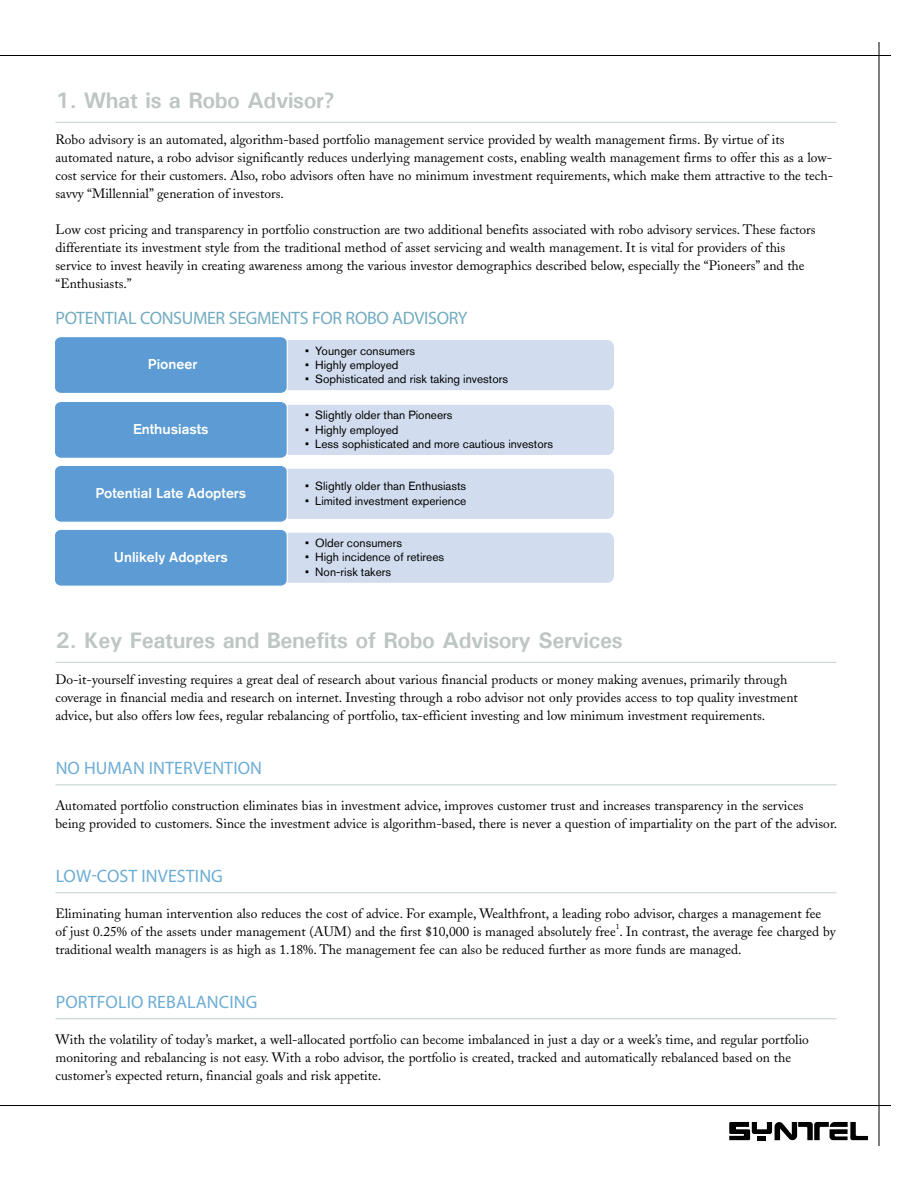
<style>
.page{position:relative;width:918px;height:1188px;background:#fff}
.page>*{position:absolute;margin:0;border:0;box-sizing:border-box;transform-origin:0 0}
.t1{font:700 22.5px "Univers";letter-spacing:-.02em;color:#bec6c2}
.t2{font:18px "Myriad Pro";letter-spacing:.005em;color:#6dadd5}
.t3{font:18px "Myriad Pro";letter-spacing:-.02em;color:#73acc1}
.t4{font:500 14.1px "Akzidenz Grotesk BQ";color:#fff}
.t5{font:13.5px/18px "Adobe Caslon";color:#000}
.t6{font:11.85px "Akzidenz Grotesk BQ";color:#000}
.t7{font:7.5px "Adobe Caslon";color:#000}
</style>
<div class="page">
<hr style="left:0;top:55px;width:891px;height:1px;background:#000">
<hr style="left:0;top:1105px;width:891px;height:1px;background:#000">
<svg style="left:729px;top:1122px;width:139px;height:18px"></svg>
<hr style="left:879px;top:42px;width:1px;height:1104px;background:#000">
<hr style="left:56px;top:122px;width:781px;height:1px;background:#c1d1cd">
<hr style="left:56px;top:662px;width:781px;height:1px;background:#c1d1cd">
<hr style="left:56px;top:784px;width:781px;height:1px;background:#c1d1cd">
<hr style="left:56px;top:892px;width:781px;height:1px;background:#c1d1cd">
<hr style="left:56px;top:1018px;width:781px;height:1px;background:#c1d1cd">
<div style="left:277px;top:340px;width:337px;height:50px;background:#d1ddee;border-radius:7px"></div>
<div style="left:54px;top:337px;width:233px;height:56px;background:#5c9bd3;border-radius:6px"></div>
<div style="left:54px;top:336px;width:234px;height:58px;border:1px solid #fff;border-radius:6px"></div>
<div style="left:277px;top:405px;width:337px;height:50px;background:#d1ddee;border-radius:7px"></div>
<div style="left:54px;top:401px;width:233px;height:57px;background:#5c9bd3;border-radius:6px"></div>
<div style="left:54px;top:401px;width:234px;height:58px;border:1px solid #fff;border-radius:6px"></div>
<div style="left:277px;top:469px;width:337px;height:50px;background:#d1ddee;border-radius:7px"></div>
<div style="left:54px;top:465px;width:233px;height:57px;background:#5c9bd3;border-radius:6px"></div>
<div style="left:54px;top:465px;width:234px;height:58px;border:1px solid #fff;border-radius:6px"></div>
<div style="left:277px;top:533px;width:337px;height:50px;background:#d1ddee;border-radius:7px"></div>
<div style="left:54px;top:529px;width:233px;height:57px;background:#5c9bd3;border-radius:6px"></div>
<div style="left:54px;top:529px;width:234px;height:58px;border:1px solid #fff;border-radius:6px"></div>
<h1 class="t1" style="left:56px;top:86px;width:281px">1. What is a Robo Advisor?</h1>
<p class="t5" style="left:56px;top:131px;width:779px">Robo advisory is an automated, algorithm-based portfolio management service provided by wealth management firms. By virtue of its automated nature, a robo advisor significantly reduces underlying management costs, enabling wealth management firms to offer this as a low&shy;cost service for their customers. Also, robo advisors often have no minimum investment requirements, which make them attractive to the tech&shy;savvy “Millennial” generation of investors.</p>
<p class="t5" style="left:56px;top:221px;width:762px">Low cost pricing and transparency in portfolio construction are two additional benefits associated with robo advisory services. These factors differentiate its investment style from the traditional method of asset servicing and wealth management. It is vital for providers of this service to invest heavily in creating awareness among the various investor demographics described below, especially the “Pioneers” and the “Enthusiasts.”</p>
<h2 class="t3" style="left:56px;top:307px;width:414px">POTENTIAL CONSUMER SEGMENTS FOR ROBO ADVISORY</h2>
<p class="t4" style="left:148px;top:356px;width:51px">Pioneer</p>
<p class="t4" style="left:133px;top:421px;width:77px">Enthusiasts</p>
<p class="t4" style="left:95px;top:485px;width:153px">Potential Late Adopters</p>
<p class="t4" style="left:114px;top:549px;width:116px">Unlikely Adopters</p>
<p class="t6" style="left:305px;top:343px;width:111px">• Younger consumers</p>
<p class="t6" style="left:305px;top:358px;width:95px">• Highly employed</p>
<p class="t6" style="left:305px;top:372px;width:204px">• Sophisticated and risk taking investors</p>
<p class="t6" style="left:305px;top:408px;width:149px">• Slightly older than Pioneers</p>
<p class="t6" style="left:305px;top:422px;width:95px">• Highly employed</p>
<p class="t6" style="left:305px;top:437px;width:249px">• Less sophisticated and more cautious investors</p>
<p class="t6" style="left:305px;top:479px;width:163px">• Slightly older than Enthusiasts</p>
<p class="t6" style="left:305px;top:493px;width:163px">• Limited investment experience</p>
<p class="t6" style="left:305px;top:536px;width:98px">• Older consumers</p>
<p class="t6" style="left:305px;top:550px;width:140px">• High incidence of retirees</p>
<p class="t6" style="left:305px;top:564px;width:87px">• Non-risk takers</p>
<h1 class="t1" style="left:56px;top:626px;width:569px">2. Key Features and Benefits of Robo Advisory Services</h1>
<p class="t5" style="left:56px;top:671px;width:744px">Do-it-yourself investing requires a great deal of research about various financial products or money making avenues, primarily through coverage in financial media and research on internet. Investing through a robo advisor not only provides access to top quality investment advice, but also offers low fees, regular rebalancing of portfolio, tax-efficient investing and low minimum investment requirements.</p>
<h2 class="t2" style="left:56px;top:757px;width:208px">NO HUMAN INTERVENTION</h2>
<p class="t5" style="left:56px;top:797px;width:783px">Automated portfolio construction eliminates bias in investment advice, improves customer trust and increases transparency in the services<br>being provided to customers. Since the investment advice is algorithm-based, there is never a question of impartiality on the part of the advisor.</p>
<h2 class="t2" style="left:56px;top:865px;width:169px">LOW-COST INVESTING</h2>
<p class="t5" style="left:56px;top:905px;width:782px">Eliminating human intervention also reduces the cost of advice. For example, Wealthfront, a leading robo advisor, charges a management fee<br>of just 0.25% of the assets under management (AUM) and the first $10,000 is managed absolutely free . In contrast, the average fee charged by</p>
<p class="t7" style="left:616px;top:922px;width:5px">1</p>
<p class="t5" style="left:55px;top:941px;width:688px">traditional wealth managers is as high as 1.18%. The management fee can also be reduced further as more funds are managed.</p>
<h2 class="t2" style="left:56px;top:991px;width:203px">PORTFOLIO REBALANCING</h2>
<p class="t5" style="left:56px;top:1031px;width:755px">With the volatility of today’s market, a well-allocated portfolio can become imbalanced in just a day or a week’s time, and regular portfolio monitoring and rebalancing is not easy. With a robo advisor, the portfolio is created, tracked and automatically rebalanced based on the customer’s expected return, financial goals and risk appetite.</p>
</div>
